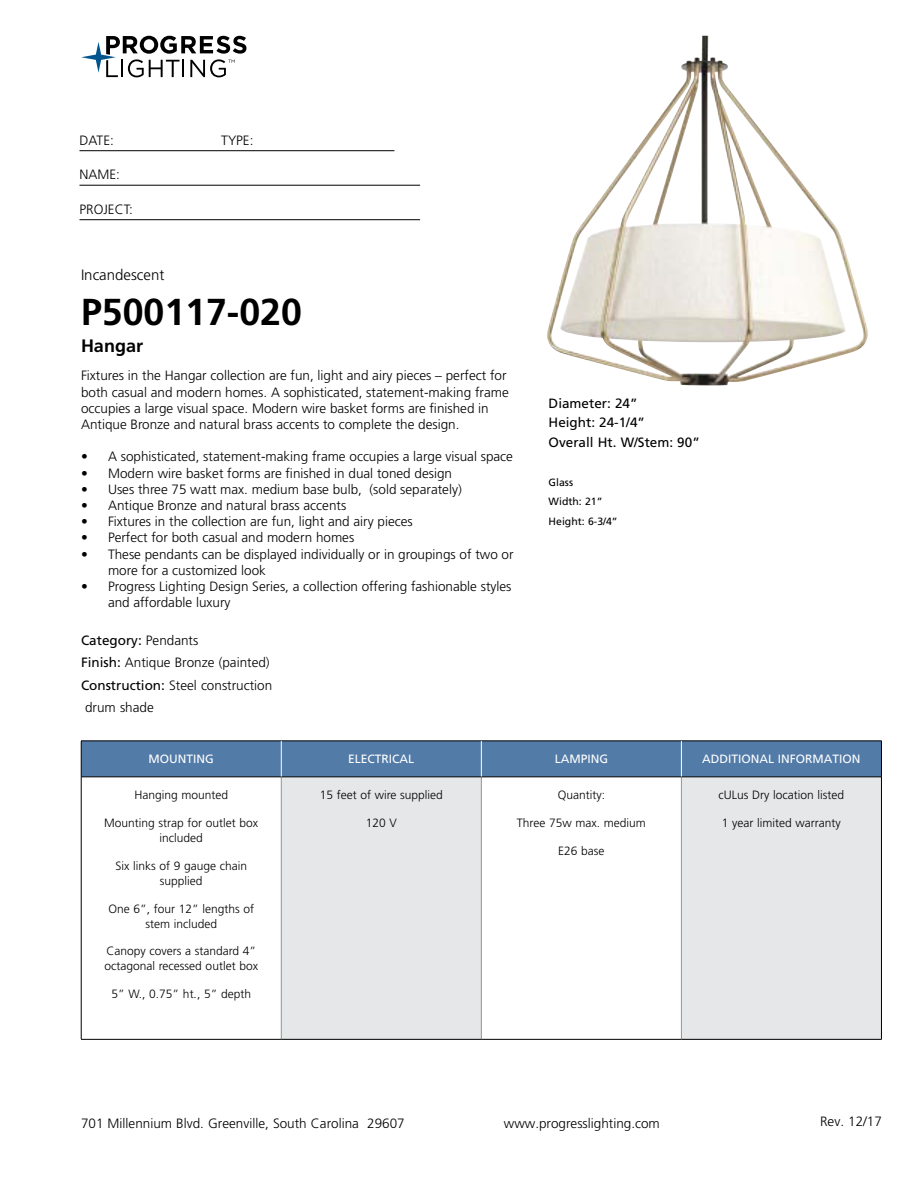
<style>
.page{position:relative;width:918px;height:1188px;background:#fff}
.page>*{position:absolute;margin:0;border:0;box-sizing:border-box;transform-origin:0 0}
.t1{font:700 37.5px "Frutiger LT Std";color:#000}
.t2{font:700 18px "Frutiger LT Std";color:#000}
.t3{font:300 15px "Frutiger LT Std";color:#000}
.t4{font:300 13.5px/16.2px "Frutiger LT Std";color:#000}
.t5{font:13.5px/19.5px "Frutiger LT Std";color:#000}
.t6{font:300 12px/15px "Frutiger LT Std";color:#000;text-align:center}
.t7{font:12px "Frutiger LT Std";color:#fff}
.t8{font:10.5px/19.5px "Frutiger LT Std";color:#000}
.s1{font-weight:300}
.s2{font-weight:400}
</style>
<div class="page">
<svg style="left:81px;top:36px;width:165px;height:41px"></svg>
<hr style="left:80px;top:150px;width:314px;height:1px;background:#000">
<hr style="left:80px;top:185px;width:340px;height:1px;background:#000">
<hr style="left:80px;top:219px;width:340px;height:1px;background:#000">
<div style="left:82px;top:742px;width:799px;height:34px;background:#527ba8"></div>
<div style="left:281px;top:777px;width:200px;height:262px;background:#e6e7e8"></div>
<div style="left:681px;top:777px;width:200px;height:262px;background:#e6e7e8"></div>
<hr style="left:281px;top:777px;width:1px;height:262px;background:#939598">
<hr style="left:481px;top:777px;width:1px;height:262px;background:#939598">
<hr style="left:681px;top:777px;width:1px;height:262px;background:#939598">
<hr style="left:81px;top:776px;width:200px;height:1px;background:#000">
<hr style="left:281px;top:776px;width:200px;height:1px;background:#000">
<hr style="left:481px;top:776px;width:200px;height:1px;background:#000">
<hr style="left:681px;top:776px;width:200px;height:1px;background:#000">
<hr style="left:81px;top:1039px;width:200px;height:1px;background:#000">
<hr style="left:281px;top:1039px;width:200px;height:1px;background:#000">
<hr style="left:481px;top:1039px;width:200px;height:1px;background:#000">
<hr style="left:681px;top:1039px;width:201px;height:1px;background:#000">
<hr style="left:81px;top:741px;width:200px;height:1px;background:#000">
<hr style="left:81px;top:741px;width:1px;height:36px;background:#000">
<hr style="left:281px;top:741px;width:200px;height:1px;background:#000">
<hr style="left:481px;top:741px;width:200px;height:1px;background:#000">
<hr style="left:681px;top:741px;width:201px;height:1px;background:#000">
<hr style="left:881px;top:741px;width:1px;height:36px;background:#000">
<hr style="left:81px;top:777px;width:1px;height:262px;background:#000">
<hr style="left:881px;top:777px;width:1px;height:262px;background:#000">
<hr style="left:281px;top:741px;width:1px;height:35px;background:#fff">
<hr style="left:681px;top:741px;width:1px;height:35px;background:#fff">
<hr style="left:481px;top:741px;width:1px;height:35px;background:#fff">
<img style="left:547px;top:36px;width:321px;height:349px">
<p class="t4" style="left:80px;top:132px;width:36px">DATE:</p>
<p class="t4" style="left:221px;top:132px;width:34px">TYPE:</p>
<p class="t4" style="left:80px;top:167px;width:42px">NAME:</p>
<p class="t4" style="left:80px;top:201px;width:55px">PROJECT:</p>
<p class="t3" style="left:81px;top:266px;width:85px">Incandescent</p>
<h1 class="t1" style="left:81px;top:290px;width:222px">P500117-020</h1>
<h2 class="t2" style="left:81px;top:335px;width:64px">Hangar</h2>
<p class="t4" style="left:81px;top:368px;width:429px">Fixtures in the Hangar collection are fun, light and airy pieces – perfect for both casual and modern homes. A sophisticated, statement-making frame occupies a large visual space. Modern wire basket forms are finished in Antique Bronze and natural brass accents to complete the design.</p>
<p class="t4" style="left:81px;top:449px;width:434px">• A sophisticated, statement-making frame occupies a large visual space</p>
<p class="t4" style="left:81px;top:465px;width:373px">• Modern wire basket forms are finished in dual toned design</p>
<p class="t4" style="left:81px;top:481px;width:382px">• Uses three 75 watt max. medium base bulb, (sold separately)</p>
<p class="t4" style="left:81px;top:497px;width:267px">• Antique Bronze and natural brass accents</p>
<p class="t4" style="left:81px;top:514px;width:333px">• Fixtures in the collection are fun, light and airy pieces</p>
<p class="t4" style="left:81px;top:530px;width:275px">• Perfect for both casual and modern homes</p>
<p class="t4" style="left:108px;top:546px;width:407px;text-indent:-27px">• These pendants can be displayed individually or in groupings of two or more for a customized look</p>
<p class="t4" style="left:108px;top:578px;width:405px;text-indent:-27px">• Progress Lighting Design Series, a collection offering fashionable styles and affordable luxury</p>
<p class="t5" style="left:81px;top:630px;width:119px">Category: <span class="s1">Pendants</span></p>
<p class="t4" style="left:81px;top:655px;width:190px"><span class="s2">Finish:</span> Antique Bronze (painted)</p>
<p class="t4" style="left:81px;top:677px;width:193px"><span class="s2">Construction:</span> Steel construction</p>
<p class="t4" style="left:85px;top:700px;width:70px">drum shade</p>
<p class="t5" style="left:549px;top:393px;width:153px">Diameter: 24”<br>Height: 24-1/4”<br>Overall Ht. W/Stem: 90”</p>
<p class="t8" style="left:549px;top:472px;width:71px">Glass<br>Width: 21”<br>Height: 6-3/4”</p>
<p class="t7" style="left:149px;top:752px;width:67px">MOUNTING</p>
<p class="t7" style="left:348px;top:752px;width:68px">ELECTRICAL</p>
<p class="t7" style="left:555px;top:752px;width:55px">LAMPING</p>
<p class="t7" style="left:702px;top:752px;width:160px">ADDITIONAL INFORMATION</p>
<p class="t6" style="left:134px;top:788px;width:95px">Hanging mounted</p>
<p class="t6" style="left:104px;top:816px;width:156px">Mounting strap for outlet box included</p>
<p class="t6" style="left:115px;top:858px;width:133px">Six links of 9 gauge chain supplied</p>
<p class="t6" style="left:108px;top:901px;width:147px">One 6”, four 12” lengths of stem included</p>
<p class="t6" style="left:105px;top:944px;width:155px;text-align:left">Canopy covers a standard 4” octagonal recessed outlet box</p>
<p class="t6" style="left:112px;top:987px;width:141px">5” W., 0.75” ht., 5” depth</p>
<p class="t6" style="left:320px;top:788px;width:125px">15 feet of wire supplied</p>
<p class="t6" style="left:366px;top:816px;width:33px">120 V</p>
<p class="t6" style="left:719px;top:788px;width:127px">cULus Dry location listed</p>
<p class="t6" style="left:722px;top:816px;width:120px">1 year limited warranty</p>
<p class="t6" style="left:558px;top:788px;width:49px">Quantity:</p>
<p class="t6" style="left:517px;top:816px;width:130px">Three 75w max. medium</p>
<p class="t6" style="left:558px;top:843px;width:48px">E26 base</p>
<p class="t4" style="left:81px;top:1115px;width:325px">701 Millennium Blvd. Greenville, South Carolina 29607</p>
<p class="t4" style="left:504px;top:1115px;width:158px">www.progresslighting.com</p>
<p class="t4" style="left:820px;top:1114px;width:63px">Rev. 12/17</p>
</div>
